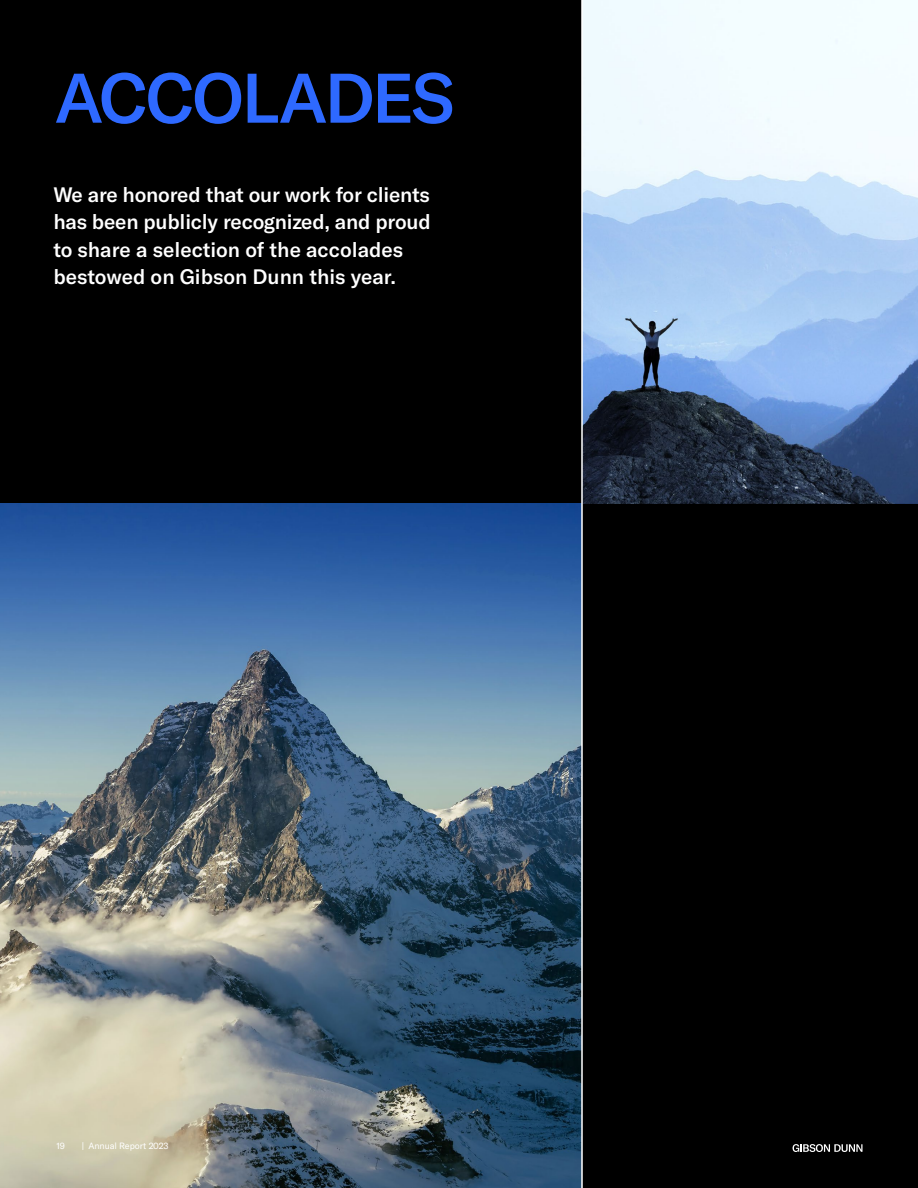
<style>
.page{position:relative;width:918px;height:1188px;background:#000}
.page>*{position:absolute;margin:0;border:0;box-sizing:border-box;transform-origin:0 0}
.t1{font:500 69px "GT America";letter-spacing:-.035em;color:#2e69ff}
.t2{font:500 20.7px/27.6px "GT America";letter-spacing:-.01em;color:#fff}
.t3{font:9px "GT America";letter-spacing:-.005em;color:#fff}
</style>
<div class="page">
<img style="left:583px;top:0;width:335px;height:503px">
<img style="left:0;top:503px;width:581px;height:685px">
<svg style="left:793px;top:1144px;width:69px;height:8px"></svg>
<hr style="left:581px;top:0;width:2px;height:1188px;background:#fff">
<h1 class="t1" style="left:55px;top:57px;width:401px">ACCOLADES</h1>
<p class="t2" style="left:53px;top:181px;width:379px">We are honored that our work for clients has been publicly recognized, and proud to share a selection of the accolades bestowed on Gibson Dunn this year.</p>
<p class="t3" style="left:56px;top:1141px;width:10px">19</p>
<p class="t3" style="left:82px;top:1141px;width:88px">| Annual Report 2023</p>
</div>
